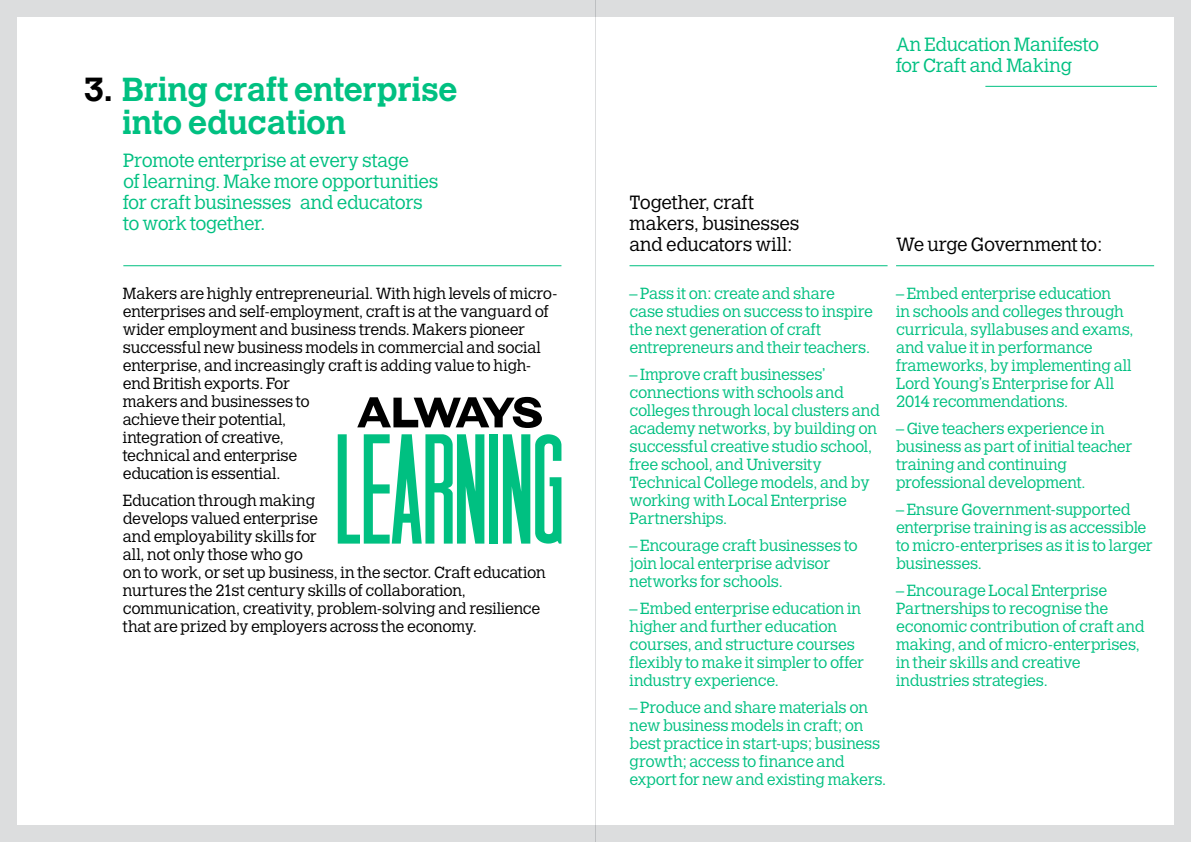
<style>
.page{position:relative;width:1191px;height:842px;background:#fff}
.page>*{position:absolute;margin:0;border:0;box-sizing:border-box;transform-origin:0 0}
.t1{font:700 33px/33px "Calvert";letter-spacing:-.005em;color:#00c081}
.t2{font:300 19px/21px "Calvert";letter-spacing:-.02em;color:#00c081}
.t3{font:300 19px/21px "Calvert";letter-spacing:-.015em;color:#000}
.t4{font:300 16px/18px "Calvert";letter-spacing:-.015em;color:#00c081}
.t5{font:300 16px/18px "Calvert";letter-spacing:-.015em;color:#000}
.s1{color:#000}
</style>
<div class="page">
<div style="left:595px;top:0;width:596px;height:842px;background:#dcddde"></div>
<div style="left:0;top:0;width:595px;height:842px;background:#dcddde"></div>
<div style="left:17px;top:17px;width:578px;height:808px;background:#fff"></div>
<div style="left:595px;top:17px;width:579px;height:808px;background:#fff"></div>
<hr style="left:985px;top:86px;width:172px;height:1px;background:#00c081">
<hr style="left:123px;top:265px;width:438px;height:1px;background:#00c081">
<svg style="left:338px;top:434px;width:146px;height:110px"></svg>
<div style="left:489px;top:434px;width:9px;height:110px;background:#00c081"></div>
<svg style="left:503px;top:434px;width:58px;height:110px"></svg>
<svg style="left:357px;top:397px;width:185px;height:31px"></svg>
<hr style="left:629px;top:265px;width:258px;height:1px;background:#00c081">
<hr style="left:896px;top:265px;width:258px;height:1px;background:#00c081">
<hr style="left:595px;top:0;width:1px;height:842px;background:#dcddde">
<h1 class="t1" style="left:122px;top:72px;width:337px;text-indent:-38px"><span class="s1">3.</span> Bring craft enterprise into education</h1>
<p class="t2" style="left:123px;top:150px;width:317px">Promote enterprise at every stage<br>of learning. Make more opportunities for craft businesses and educators to work together.</p>
<p class="t5" style="left:123px;top:285px;width:436px">Makers are highly entrepreneurial. With high levels of micro&shy;enterprises and self-employment, craft is at the vanguard of wider employment and business trends. Makers pioneer successful new business models in commercial and social enterprise, and increasingly craft is adding value to high&shy;end British exports. For<br>makers and businesses to<br>achieve their potential,<br>integration of creative,<br>technical and enterprise<br>education is essential.</p>
<p class="t5" style="left:123px;top:492px;width:424px">Education through making<br>develops valued enterprise<br>and employability skills for<br>all, not only those who go<br>on to work, or set up business, in the sector. Craft education nurtures the 21st century skills of collaboration, communication, creativity, problem-solving and resilience that are prized by employers across the economy.</p>
<p class="t2" style="left:896px;top:34px;width:205px">An Education Manifesto for Craft and Making</p>
<p class="t3" style="left:629px;top:192px;width:171px">Together, craft makers, businesses and educators will:</p>
<p class="t3" style="left:896px;top:234px;width:207px">We urge Government to:</p>
<p class="t4" style="left:629px;top:285px;width:245px">– Pass it on: create and share case studies on success to inspire the next generation of craft entrepreneurs and their teachers.</p>
<p class="t4" style="left:629px;top:366px;width:252px">– Improve craft businesses’ connections with schools and colleges through local clusters and academy networks, by building on successful creative studio school, free school, and University<br>Technical College models, and by working with Local Enterprise<br>Partnerships.</p>
<p class="t4" style="left:629px;top:537px;width:230px">– Encourage craft businesses to join local enterprise advisor networks for schools.</p>
<p class="t4" style="left:629px;top:600px;width:236px">– Embed enterprise education in higher and further education courses, and structure courses flexibly to make it simpler to offer industry experience.</p>
<p class="t4" style="left:629px;top:699px;width:258px">– Produce and share materials on new business models in craft; on best practice in start-ups; business growth; access to finance and export for new and existing makers.</p>
<p class="t4" style="left:896px;top:285px;width:239px">– Embed enterprise education<br>in schools and colleges through curricula, syllabuses and exams, and value it in performance frameworks, by implementing all<br>Lord Young’s Enterprise for All<br>2014 recommendations.</p>
<p class="t4" style="left:896px;top:420px;width:237px">– Give teachers experience in business as part of initial teacher training and continuing professional development.</p>
<p class="t4" style="left:896px;top:501px;width:258px">– Ensure Government-supported enterprise training is as accessible to micro-enterprises as it is to larger businesses.</p>
<p class="t4" style="left:896px;top:582px;width:250px">– Encourage Local Enterprise<br>Partnerships to recognise the economic contribution of craft and making, and of micro-enterprises, in their skills and creative industries strategies.</p>
</div>
